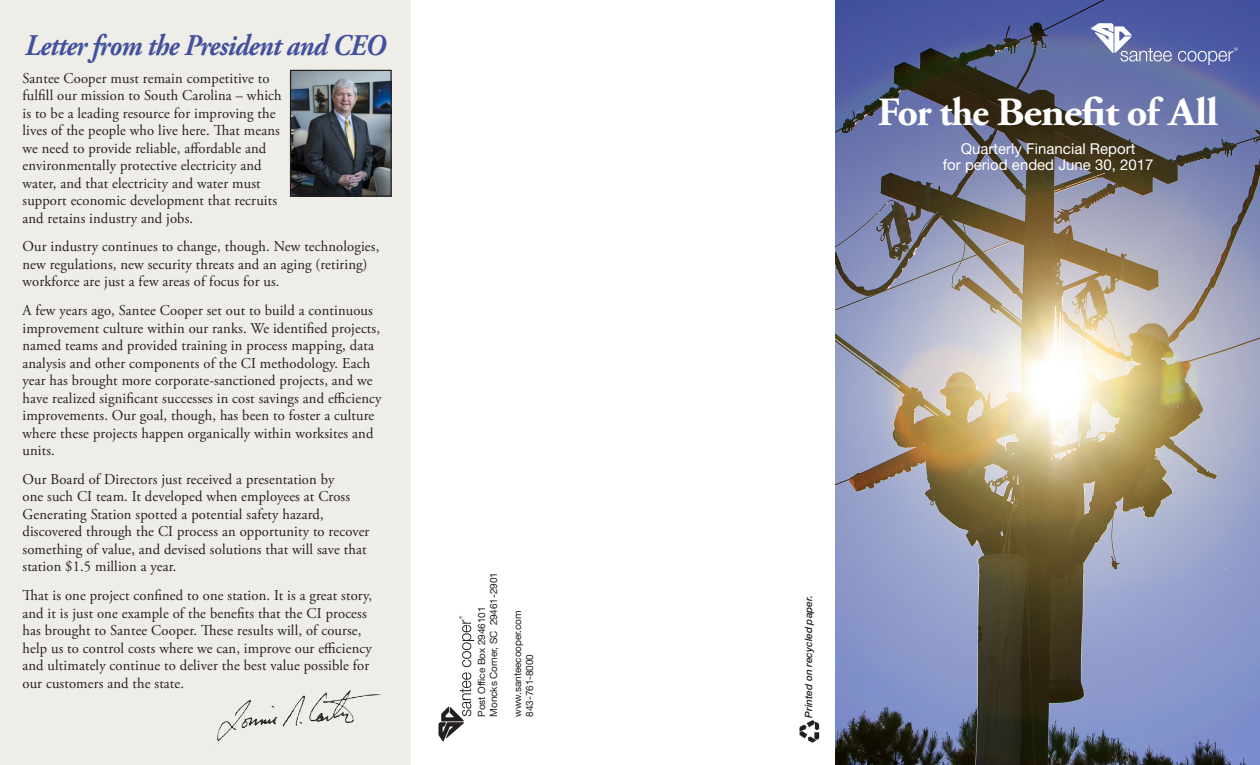
<style>
.page{position:relative;width:1260px;height:765px;background:#fff}
.page>*{position:absolute;margin:0;border:0;box-sizing:border-box;transform-origin:0 0}
.bullets{font:700 40px "Adobe Garamond Pro";letter-spacing:-.025em;color:#fff}
.bullets-2{font:italic 700 30px "Adobe Garamond Pro";letter-spacing:-.025em;color:#42509d;scale:.9 1}
.t1{font:15px/17.5px "Adobe Garamond Pro";letter-spacing:.01em;color:#231f20}
.bullets-3{font:15px "Helvetica Neue LT Std";color:#fff}
.t2{font:10px "Helvetica Neue LT Std";letter-spacing:-.01em;color:#231f20}
.t3{font:italic 500 10px "Helvetica Neue LT Std";color:#231f20}
</style>
<div class="page">
<img style="left:835px;top:0;width:425px;height:765px">
<svg style="left:438px;top:616px;width:36px;height:125px"></svg>
<svg style="left:799px;top:720px;width:20px;height:23px"></svg>
<div style="left:0;top:0;width:410px;height:765px;background:#efede8"></div>
<img style="left:217px;top:690px;width:164px;height:51px">
<svg style="left:1091px;top:23px;width:81px;height:39px"></svg>
<svg style="left:1178px;top:47px;width:60px;height:18px"></svg>
<img style="left:292px;top:72px;width:98px;height:123px">
<div style="left:290px;top:70px;width:102px;height:127px;border:1px solid #231f20"></div>
<p class="bullets-2" style="left:25px;top:28px;width:403px">Letter from the President and CEO</p>
<p class="t1" style="left:22px;top:70px;width:261px">Santee Cooper must remain competitive to fulfill our mission to South Carolina – which is to be a leading resource for improving the lives of the people who live here. That means we need to provide reliable, affordable and environmentally protective electricity and water, and that electricity and water must support economic development that recruits and retains industry and jobs.</p>
<p class="t1" style="left:22px;top:238px;width:358px">Our industry continues to change, though. New technologies, new regulations, new security threats and an aging (retiring) workforce are just a few areas of focus for us.</p>
<p class="t1" style="left:22px;top:302px;width:360px">A few years ago, Santee Cooper set out to build a continuous improvement culture within our ranks. We identified projects, named teams and provided training in process mapping, data analysis and other components of the CI methodology. Each year has brought more corporate-sanctioned projects, and we have realized significant successes in cost savings and efficiency improvements. Our goal, though, has been to foster a culture where these projects happen organically within worksites and units.</p>
<p class="t1" style="left:22px;top:471px;width:348px">Our Board of Directors just received a presentation by<br>one such CI team. It developed when employees at Cross Generating Station spotted a potential safety hazard, discovered through the CI process an opportunity to recover something of value, and devised solutions that will save that station $1.5 million a year.</p>
<p class="t1" style="left:22px;top:587px;width:351px">That is one project confined to one station. It is a great story, and it is just one example of the benefits that the CI process has brought to Santee Cooper. These results will, of course, help us to control costs where we can, improve our efficiency and ultimately continue to deliver the best value possible for our customers and the state.</p>
<p class="t2" style="left:488px;top:717px;width:146px;rotate:-90deg">Moncks Corner, SC 29461-2901</p>
<p class="t2" style="left:476px;top:717px;width:111px;rotate:-90deg">Post Office Box 2946101</p>
<p class="t2" style="left:512px;top:717px;width:107px;rotate:-90deg">www.santeecooper.com</p>
<p class="t2" style="left:524px;top:717px;width:64px;rotate:-90deg">843-761-8000</p>
<p class="bullets" style="left:878px;top:89px;width:342px">For the Benefit of All</p>
<p class="bullets-3" style="left:961px;top:140px;width:176px">Quarterly Financial Report</p>
<p class="bullets-3" style="left:943px;top:156px;width:212px">for period ended June 30, 2017</p>
<p class="t3" style="left:803px;top:718px;width:123px;rotate:-90deg">Printed on recycled paper.</p>
</div>
